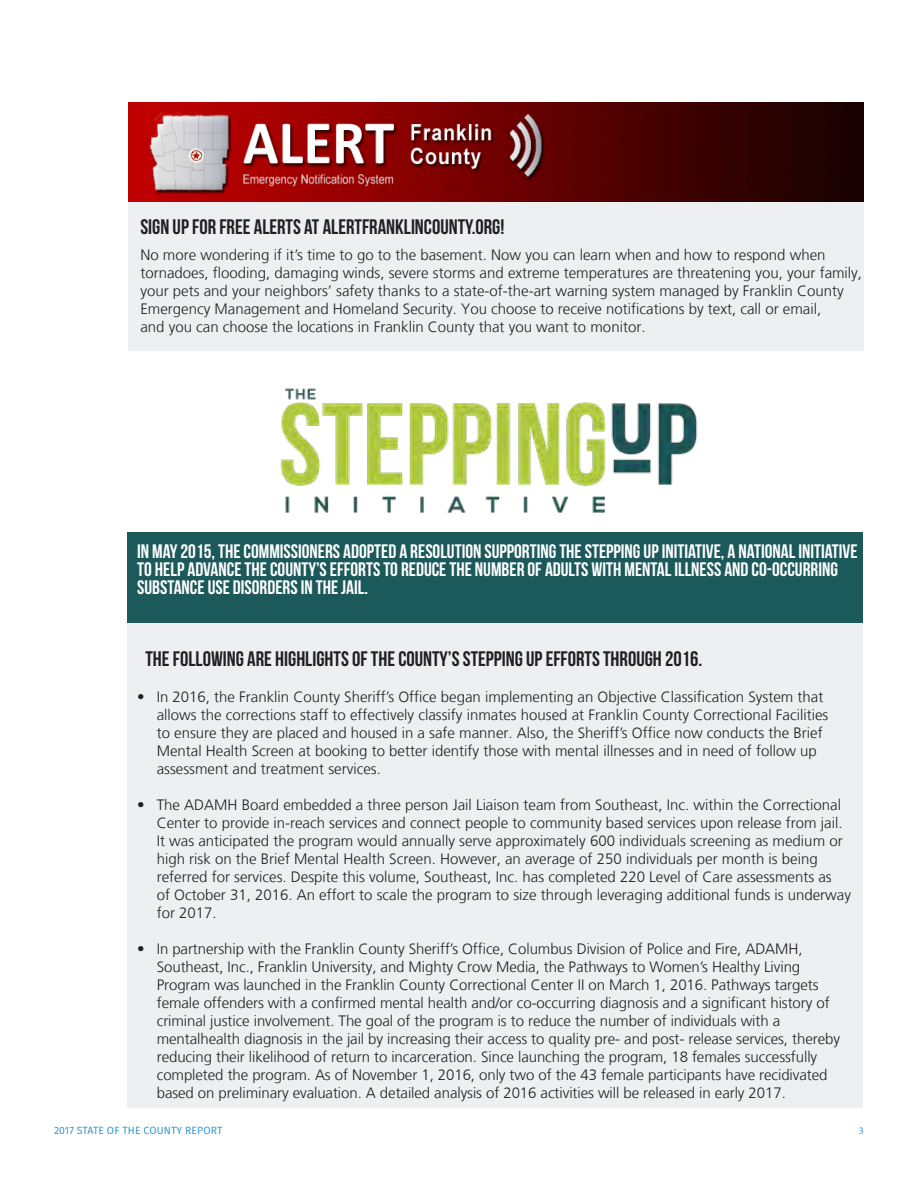
<style>
.page{position:relative;width:918px;height:1188px;background:#fff}
.page>*{position:absolute;margin:0;border:0;box-sizing:border-box;transform-origin:0 0}
.Box_Header_Text{font:21px "Bebas Neue";color:#231f20}
.Box_Header_Text-2{font:19.5px/18px "Bebas Neue";color:#fff}
.Box_Header_Text-3{font:300 15px/18px "Frutiger";color:#231f20}
.t1{font:10.5px "Fira Sans";letter-spacing:.01em;color:#2492d1}
</style>
<div class="page">
<img style="left:128px;top:102px;width:736px;height:100px">
<div style="left:128px;top:202px;width:736px;height:149px;background:#edeff0"></div>
<img style="left:280px;top:388px;width:418px;height:125px">
<div style="left:127px;top:622px;width:735px;height:486px;background:#edeff0"></div>
<div style="left:127px;top:532px;width:735px;height:90px;background:#1c595b"></div>
<p class="Box_Header_Text" style="left:140px;top:215px;width:366px">SIGN UP FOR FREE ALERTS AT ALERTFRANKLINCOUNTY.ORG!</p>
<p class="Box_Header_Text-3" style="left:140px;top:246px;width:687px">No more wondering if it’s time to go to the basement. Now you can learn when and how to respond when</p>
<p class="Box_Header_Text-3" style="left:140px;top:264px;width:723px">tornadoes, flooding, damaging winds, severe storms and extreme temperatures are threatening you, your family,</p>
<p class="Box_Header_Text-3" style="left:140px;top:282px;width:705px">your pets and your neighbors’ safety thanks to a state-of-the-art warning system managed by Franklin County</p>
<p class="Box_Header_Text-3" style="left:140px;top:300px;width:682px">Emergency Management and Homeland Security. You choose to receive notifications by text, call or email,</p>
<p class="Box_Header_Text-3" style="left:140px;top:318px;width:507px">and you can choose the locations in Franklin County that you want to monitor.</p>
<p class="Box_Header_Text-2" style="left:137px;top:542px;width:722px">IN MAY 2015, THE COMMISSIONERS ADOPTED A RESOLUTION SUPPORTING THE STEPPING UP INITIATIVE, A NATIONAL INITIATIVE<br>TO HELP ADVANCE THE COUNTY’S EFFORTS TO REDUCE THE NUMBER OF ADULTS WITH MENTAL ILLNESS AND CO-OCCURRING<br>SUBSTANCE USE DISORDERS IN THE JAIL.</p>
<p class="Box_Header_Text" style="left:146px;top:647px;width:558px">THE FOLLOWING ARE HIGHLIGHTS OF THE COUNTY’S STEPPING UP EFFORTS THROUGH 2016.</p>
<p class="Box_Header_Text-3" style="left:157px;top:688px;width:673px;text-indent:-20px">• In 2016, the Franklin County Sheriff’s Office began implementing an Objective Classification System that allows the corrections staff to effectively classify inmates housed at Franklin County Correctional Facilities to ensure they are placed and housed in a safe manner. Also, the Sheriff’s Office now conducts the Brief Mental Health Screen at booking to better identify those with mental illnesses and in need of follow up assessment and treatment services.</p>
<p class="Box_Header_Text-3" style="left:157px;top:796px;width:696px;text-indent:-20px">• The ADAMH Board embedded a three person Jail Liaison team from Southeast, Inc. within the Correctional Center to provide in-reach services and connect people to community based services upon release from jail.<br>It was anticipated the program would annually serve approximately 600 individuals screening as medium or high risk on the Brief Mental Health Screen. However, an average of 250 individuals per month is being referred for services. Despite this volume, Southeast, Inc. has completed 220 Level of Care assessments as<br>of October 31, 2016. An effort to scale the program to size through leveraging additional funds is underway for 2017.</p>
<p class="Box_Header_Text-3" style="left:157px;top:940px;width:685px;text-indent:-20px">• In partnership with the Franklin County Sheriff’s Office, Columbus Division of Police and Fire, ADAMH, Southeast, Inc., Franklin University, and Mighty Crow Media, the Pathways to Women’s Healthy Living Program was launched in the Franklin County Correctional Center II on March 1, 2016. Pathways targets female offenders with a confirmed mental health and/or co-occurring diagnosis and a significant history of criminal justice involvement. The goal of the program is to reduce the number of individuals with a mentalhealth diagnosis in the jail by increasing their access to quality pre- and post- release services, thereby reducing their likelihood of return to incarceration. Since launching the program, 18 females successfully completed the program. As of November 1, 2016, only two of the 43 female participants have recidivated based on preliminary evaluation. A detailed analysis of 2016 activities will be released in early 2017.</p>
<p class="t1" style="left:54px;top:1123px;width:170px">2017 STATE OF THE COUNTY REPORT</p>
</div>
